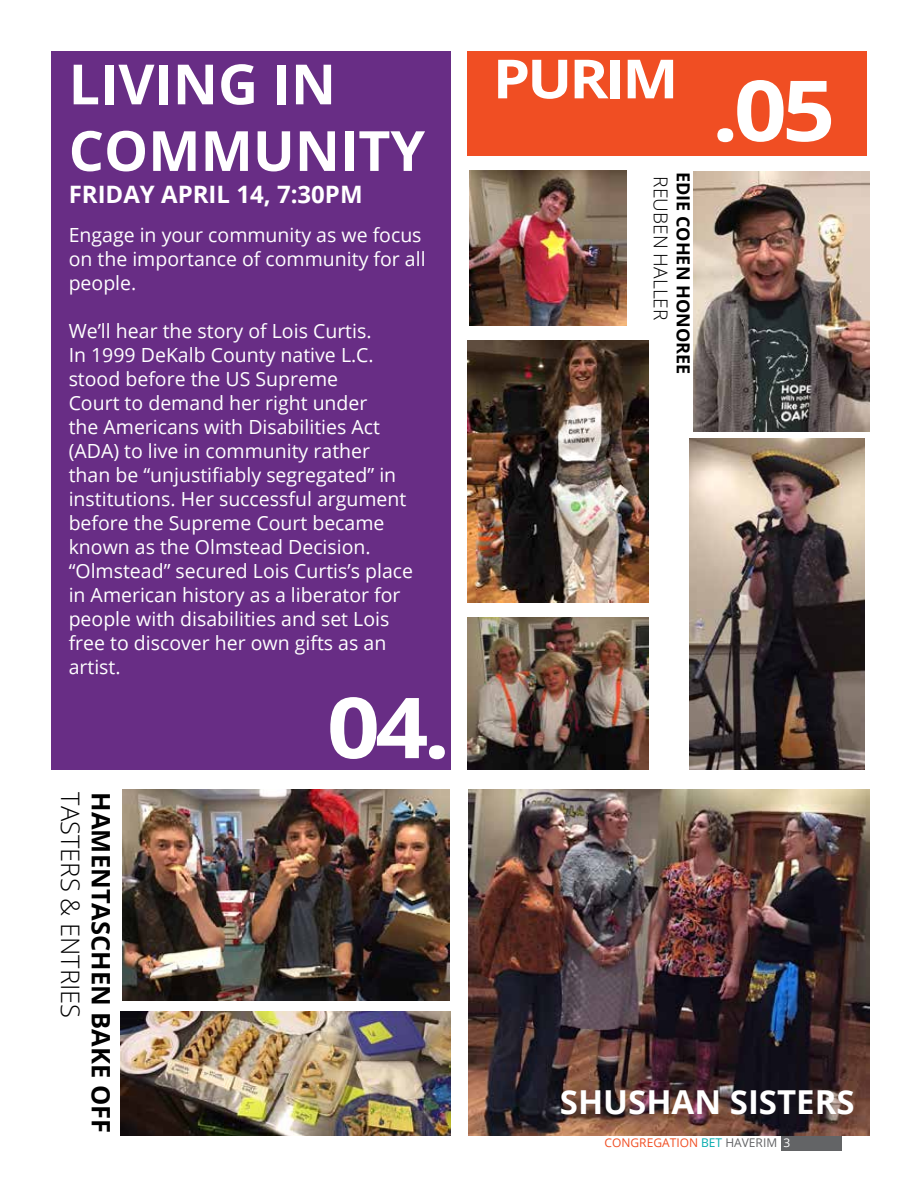
<style>
.page{position:relative;width:918px;height:1188px;background:#fff}
.page>*{position:absolute;margin:0;border:0;box-sizing:border-box;transform-origin:0 0}
.t1{font:700 84.15px "Open Sans";color:#fff;scale:1.1 1}
.t2{font:700 55.5px/66.6px "Open Sans";color:#fff}
.t3{font:700 54px "Open Sans";letter-spacing:-.05em;color:#fff;scale:1.1 1}
.t4{font:700 33px "Open Sans";color:#fff}
.t5{font:700 25.5px "Open Sans";color:#000}
.t6{font:300 25.5px "Open Sans";color:#000}
.t7{font:700 24px "Open Sans";color:#fff}
.t8{font:19.5px/24px "Open Sans";color:#fff}
.t9{font:300 19.2px "Open Sans";color:#000}
.t10{font:700 18px "Open Sans";color:#000}
.t11{font:12px "Open Sans";color:#f04e23}
.s1{color:#00aaad}
.s2{color:#636466}
.s3{color:#fff}
</style>
<div class="page">
<div style="left:782px;top:1136px;width:60px;height:14px;background:#636466"></div>
<div style="left:468px;top:51px;width:399px;height:104px;background:#f04e23"></div>
<div style="left:51px;top:51px;width:399px;height:719px;background:#682d85"></div>
<img style="left:694px;top:172px;width:175px;height:260px">
<img style="left:123px;top:789px;width:327px;height:211px">
<img style="left:690px;top:439px;width:175px;height:331px">
<img style="left:121px;top:1011px;width:329px;height:124px">
<img style="left:468px;top:618px;width:180px;height:152px">
<img style="left:468px;top:341px;width:181px;height:262px">
<img style="left:470px;top:170px;width:156px;height:155px">
<img style="left:468px;top:789px;width:401px;height:346px">
<h2 class="t2" style="left:69px;top:49px;width:358px">LIVING IN<br>COMMUNITY</h2>
<p class="t7" style="left:69px;top:178px;width:295px">FRIDAY APRIL 14, 7:30PM</p>
<p class="t8" style="left:69px;top:222px;width:359px">Engage in your community as we focus on the importance of community for all people.</p>
<p class="t8" style="left:69px;top:318px;width:346px">We’ll hear the story of Lois Curtis.<br>In 1999 DeKalb County native L.C. stood before the US Supreme<br>Court to demand her right under<br>the Americans with Disabilities Act (ADA) to live in community rather than be “unjustifiably segregated” in institutions. Her successful argument before the Supreme Court became known as the Olmstead Decision. “Olmstead” secured Lois Curtis’s place in American history as a liberator for people with disabilities and set Lois free to discover her own gifts as an artist.</p>
<h3 class="t6" style="left:88px;top:792px;width:227px;rotate:90deg">TASTERS &amp; ENTRIES</h3>
<h3 class="t5" style="left:119px;top:792px;width:342px;rotate:90deg">HAMENTASCHEN BAKE OFF</h3>
<h1 class="t1" style="left:327px;top:668px;width:113px">04.</h1>
<h3 class="t3" style="left:493px;top:41px;width:170px">PURIM</h3>
<p class="t9" style="left:674px;top:176px;width:146px;rotate:90deg">REUBEN HALLER</p>
<p class="t10" style="left:696px;top:172px;width:204px;rotate:90deg">EDIE COHEN HONOREE</p>
<h1 class="t1" style="left:712px;top:51px;width:113px">.05</h1>
<h3 class="t4" style="left:560px;top:1079px;width:296px">SHUSHAN SISTERS</h3>
<p class="t11" style="left:605px;top:1135px;width:187px">CONGREGATION <span class="s1">BET</span> <span class="s2">HAVERIM</span> <span class="s3">3</span></p>
</div>
